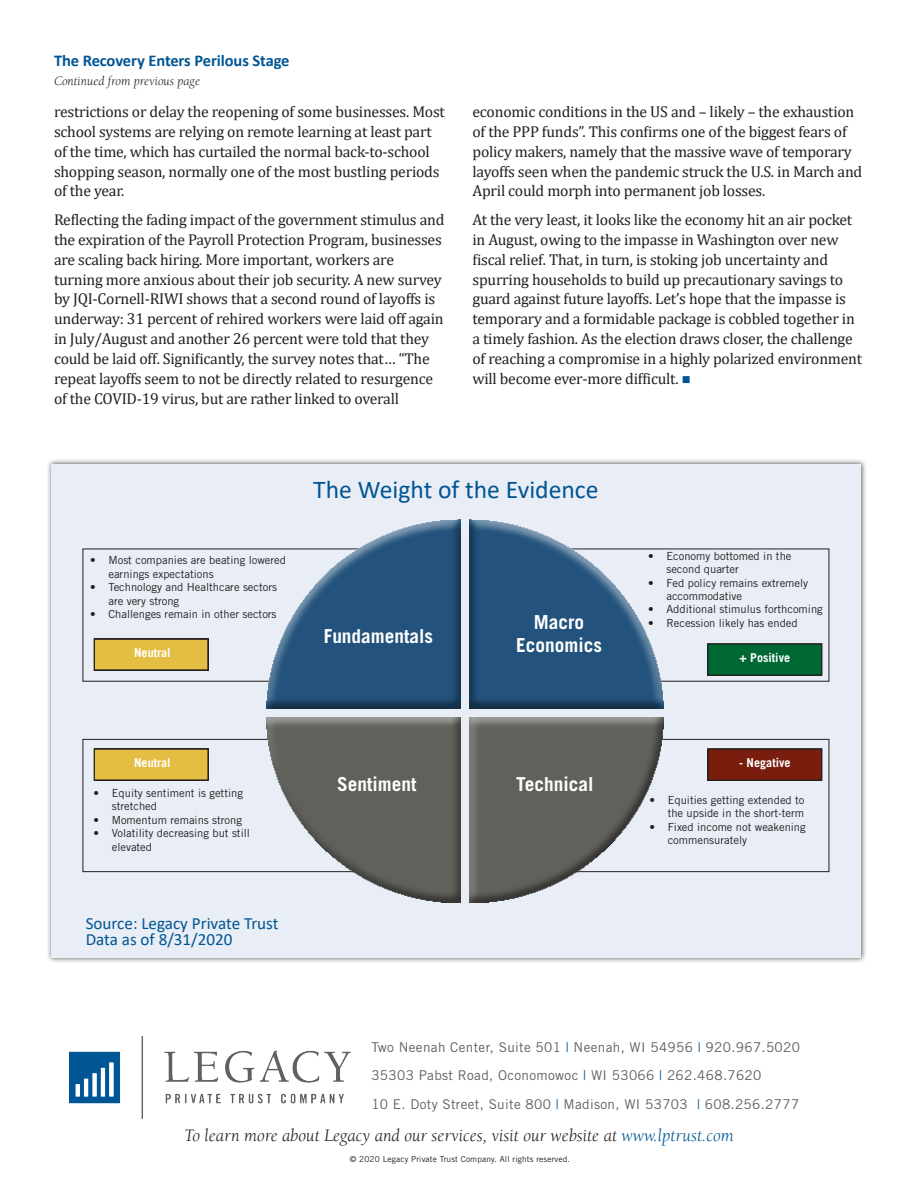
<style>
.page{position:relative;width:918px;height:1188px;background:#fff}
.page>*{position:absolute;margin:0;border:0;box-sizing:border-box;transform-origin:0 0}
.t1{font:25.65px "Calibri";color:#005594}
.t2{font:700 19.35px "Trade Gothic LT Std";color:#fff}
.back_contact_info{font:italic 18px "Berkeley Std";color:#231f20}
.t3{font:17.1px "Calibri";color:#005594}
.subhead_11_13_75_lea{font:700 16.5px "Calibri";letter-spacing:-.005em;color:#005594}
.body_10_5_13_25__-10{font:15.75px/19.8px "Cambria";letter-spacing:-.015em;color:#231f20}
.back_address{font:13.5px "Trade Gothic LT Std";letter-spacing:.025em;color:#5f5f62}
.continued_left{font:italic 13.2px "Berkeley Std";color:#231f20}
.t4{font:700 12.15px "Trade Gothic LT Std";color:#fff}
.t5{font:11.1px/13.4px "Trade Gothic LT Std";color:#231f20}
.back_copyright_cutli{font:8.25px "Trade Gothic LT Std";letter-spacing:.02em;color:#231f20}
.s1{color:#005594}
</style>
<div class="page">
<img style="left:70px;top:1037px;width:281px;height:82px">
<div style="left:46px;top:459px;width:821px;height:504px;background:#231f20;opacity:.75"></div>
<div style="left:52px;top:464px;width:809px;height:493px;background:#e9edf5"></div>
<div style="left:535px;top:739px;width:294px;height:133px;border:1px solid #231f20"></div>
<div style="left:83px;top:739px;width:293px;height:133px;border:1px solid #231f20"></div>
<div style="left:535px;top:549px;width:294px;height:133px;border:1px solid #231f20"></div>
<div style="left:83px;top:549px;width:293px;height:133px;border:1px solid #231f20"></div>
<div style="left:265px;top:519px;width:196px;height:192px;background:#231f20;opacity:.5"></div>
<div style="left:468px;top:519px;width:197px;height:192px;background:#231f20;opacity:.5"></div>
<div style="left:265px;top:716px;width:197px;height:91px;background:#fff;opacity:.5"></div>
<div style="left:269px;top:716px;width:193px;height:187px;background:#231f20;opacity:.5"></div>
<div style="left:469px;top:716px;width:195px;height:187px;background:#231f20;opacity:.5"></div>
<div style="left:708px;top:644px;width:114px;height:31px;background:#006833"></div>
<div style="left:707px;top:643px;width:115px;height:33px;border:1px solid #231f20"></div>
<div style="left:94px;top:639px;width:114px;height:31px;background:#e4be43"></div>
<div style="left:94px;top:638px;width:115px;height:33px;border:1px solid #231f20"></div>
<div style="left:708px;top:749px;width:114px;height:31px;background:#791d0e"></div>
<div style="left:707px;top:748px;width:115px;height:33px;border:1px solid #231f20"></div>
<div style="left:94px;top:749px;width:114px;height:31px;background:#e4be43"></div>
<div style="left:94px;top:748px;width:115px;height:33px;border:1px solid #231f20"></div>
<p class="subhead_11_13_75_lea" style="left:54px;top:49px;width:237px">The Recovery Enters Perilous Stage</p>
<p class="continued_left" style="left:54px;top:74px;width:148px">Continued from previous page</p>
<p class="body_10_5_13_25__-10" style="left:54px;top:102px;width:392px">restrictions or delay the reopening of some businesses. Most school systems are relying on remote learning at least part of the time, which has curtailed the normal back-to-school shopping season, normally one of the most bustling periods of the year.</p>
<p class="body_10_5_13_25__-10" style="left:54px;top:210px;width:392px">Reflecting the fading impact of the government stimulus and the expiration of the Payroll Protection Program, businesses are scaling back hiring. More important, workers are turning more anxious about their job security. A new survey by JQI-Cornell-RIWI shows that a second round of layoffs is underway: 31 percent of rehired workers were laid off again in July/August and another 26 percent were told that they could be laid off. Significantly, the survey notes that… “The repeat layoffs seem to not be directly related to resurgence of the COVID-19 virus, but are rather linked to overall</p>
<p class="body_10_5_13_25__-10" style="left:472px;top:102px;width:391px">economic conditions in the US and – likely – the exhaustion of the PPP funds”. This confirms one of the biggest fears of policy makers, namely that the massive wave of temporary layoffs seen when the pandemic struck the U.S. in March and April could morph into permanent job losses.</p>
<p class="body_10_5_13_25__-10" style="left:472px;top:209px;width:391px">At the very least, it looks like the economy hit an air pocket in August, owing to the impasse in Washington over new fiscal relief. That, in turn, is stoking job uncertainty and spurring households to build up precautionary savings to guard against future layoffs. Let’s hope that the impasse is temporary and a formidable package is cobbled together in a timely fashion. As the election draws closer, the challenge of reaching a compromise in a highly polarized environment will become ever-more difficult. <span class="s1">■</span></p>
<p class="t5" style="left:108px;top:554px;width:179px;text-indent:-18px">• Most companies are beating lowered earnings expectations</p>
<p class="t5" style="left:108px;top:580px;width:170px;text-indent:-18px">• Technology and Healthcare sectors are very strong</p>
<p class="t5" style="left:90px;top:607px;width:188px">• Challenges remain in other sectors</p>
<p class="t4" style="left:134px;top:645px;width:38px">Neutral</p>
<p class="t1" style="left:313px;top:472px;width:287px">The Weight of the Evidence</p>
<p class="t2" style="left:324px;top:624px;width:111px">Fundamentals</p>
<p class="t2" style="left:534px;top:610px;width:52px">Macro</p>
<p class="t2" style="left:516px;top:633px;width:87px">Economics</p>
<p class="t5" style="left:666px;top:549px;width:127px;text-indent:-18px">• Economy bottomed in the second quarter</p>
<p class="t5" style="left:666px;top:576px;width:143px;text-indent:-18px">• Fed policy remains extremely accommodative</p>
<p class="t5" style="left:648px;top:603px;width:176px">• Additional stimulus forthcoming</p>
<p class="t5" style="left:648px;top:616px;width:151px">• Recession likely has ended</p>
<p class="t4" style="left:740px;top:650px;width:52px">+ Positive</p>
<p class="t4" style="left:134px;top:755px;width:38px">Neutral</p>
<p class="t4" style="left:739px;top:755px;width:53px">- Negative</p>
<p class="t5" style="left:112px;top:786px;width:133px;text-indent:-18px">• Equity sentiment is getting stretched</p>
<p class="t5" style="left:93px;top:813px;width:150px">• Momentum remains strong</p>
<p class="t5" style="left:112px;top:826px;width:140px;text-indent:-18px">• Volatility decreasing but still elevated</p>
<p class="t3" style="left:86px;top:912px;width:194px">Source: Legacy Private Trust</p>
<p class="t3" style="left:86px;top:927px;width:148px">Data as of 8/31/2020</p>
<p class="t2" style="left:337px;top:772px;width:81px">Sentiment</p>
<p class="t2" style="left:516px;top:772px;width:79px">Technical</p>
<p class="t5" style="left:649px;top:793px;width:157px;text-align:right">• Equities getting extended to the upside in the short-term</p>
<p class="t5" style="left:668px;top:820px;width:140px;text-indent:-18px">• Fixed income not weakening commensurately</p>
<p class="back_address" style="left:371px;top:1039px;width:430px">Two Neenah Center, Suite 501 <span class="s1">|</span> Neenah, WI 54956 <span class="s1">|</span> 920.967.5020</p>
<p class="back_address" style="left:371px;top:1067px;width:392px">35303 Pabst Road, Oconomowoc <span class="s1">|</span> WI 53066 <span class="s1">|</span> 262.468.7620</p>
<p class="back_address" style="left:371px;top:1096px;width:429px">10 E. Doty Street, Suite 800 <span class="s1">|</span> Madison, WI 53703 <span class="s1">|</span> 608.256.2777</p>
<p class="back_contact_info" style="left:184px;top:1125px;width:551px">To learn more about Legacy and our services, visit our website at <span class="s1">www.lptrust.com</span></p>
<p class="back_copyright_cutli" style="left:350px;top:1154px;width:222px">© 2020 Legacy Private Trust Company. All rights reserved.</p>
</div>
